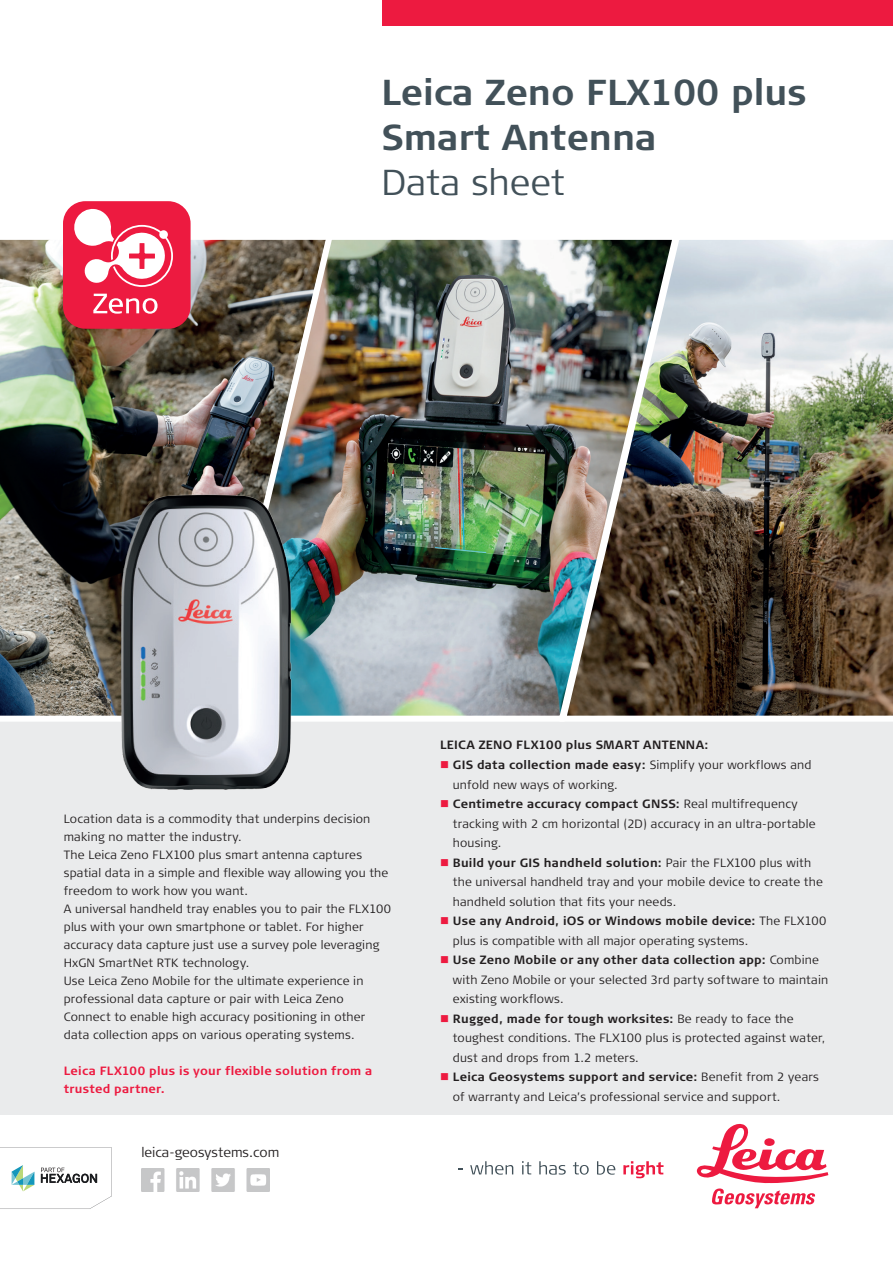
<style>
.page{position:relative;width:893px;height:1263px;background:#fff}
.page>*{position:absolute;margin:0;border:0;box-sizing:border-box;transform-origin:0 0}
.t1{font:700 36px/45px "Signa Column";color:#425159}
.t2{font:300 36px "Signa Column";color:#425159}
.t3{font:300 13.5px "Signa Column";color:#231f20}
.t4{font:300 12px/18px "Signa Column";letter-spacing:.015em;color:#231f20}
.t5{font:700 12px/18px "Signa Column";letter-spacing:.02em;color:#ed1a40}
.t6{font:700 12px "Signa Column";letter-spacing:.025em;color:#231f20}
.s1{color:#ed1a40}
.s2{font-weight:700}
</style>
<div class="page">
<div style="left:0;top:722px;width:893px;height:393px;background:#eaebec"></div>
<img style="left:0;top:239px;width:208px;height:477px">
<img style="left:208px;top:239px;width:348px;height:483px">
<img style="left:556px;top:239px;width:337px;height:477px">
<div style="left:383px;top:0;width:510px;height:26px;background:#ed1a40"></div>
<div style="left:63px;top:201px;width:128px;height:128px;background:#ed1a40;border-radius:22px"></div>
<svg style="left:93px;top:294px;width:65px;height:20px"></svg>
<svg style="left:74px;top:209px;width:99px;height:78px"></svg>
<svg style="left:0;top:1147px;width:112px;height:62px"></svg>
<svg style="left:470px;top:1161px;width:43px;height:14px"></svg>
<svg style="left:522px;top:1161px;width:9px;height:13px"></svg>
<svg style="left:539px;top:1161px;width:27px;height:13px"></svg>
<svg style="left:573px;top:1162px;width:16px;height:13px"></svg>
<svg style="left:597px;top:1161px;width:18px;height:14px"></svg>
<svg style="left:623px;top:1161px;width:40px;height:17px"></svg>
<svg style="left:697px;top:1123px;width:131px;height:85px"></svg>
<img style="left:121px;top:494px;width:170px;height:296px">
<img style="left:142px;top:1168px;width:127px;height:23px">
<h1 class="t1" style="left:381px;top:70px;width:427px">Leica Zeno FLX100 plus<br>Smart Antenna</h1>
<h1 class="t2" style="left:381px;top:159px;width:185px">Data sheet</h1>
<p class="t4" style="left:64px;top:810px;width:329px">Location data is a commodity that underpins decision making no matter the industry.<br>The Leica Zeno FLX100 plus smart antenna captures spatial data in a simple and flexible way allowing you the freedom to work how you want.<br>A universal handheld tray enables you to pair the FLX100 plus with your own smartphone or tablet. For higher accuracy data capture just use a survey pole leveraging HxGN SmartNet RTK technology.<br>Use Leica Zeno Mobile for the ultimate experience in professional data capture or pair with Leica Zeno Connect to enable high accuracy positioning in other data collection apps on various operating systems.</p>
<p class="t5" style="left:64px;top:1062px;width:310px">Leica FLX100 plus is your flexible solution from a trusted partner.</p>
<p class="t3" style="left:141px;top:1144px;width:140px">leica-geosystems.com</p>
<p class="t6" style="left:440px;top:738px;width:270px">LEICA ZENO FLX100 plus SMART ANTENNA:</p>
<p class="t4" style="left:453px;top:755px;width:360px;line-height:19.5px;text-indent:-13px"><span class="s1">■</span> <span class="s2">GIS data collection made easy:</span> Simplify your workflows and unfold new ways of working.</p>
<p class="t4" style="left:453px;top:794px;width:364px;line-height:19.5px;text-indent:-13px"><span class="s1">■</span> <span class="s2">Centimetre accuracy compact GNSS:</span> Real multifrequency tracking with 2 cm horizontal (2D) accuracy in an ultra-portable housing.</p>
<p class="t4" style="left:453px;top:853px;width:371px;line-height:19.5px;text-indent:-13px"><span class="s1">■</span> <span class="s2">Build your GIS handheld solution:</span> Pair the FLX100 plus with the universal handheld tray and your mobile device to create the handheld solution that fits your needs.</p>
<p class="t4" style="left:453px;top:911px;width:375px;line-height:19.5px;text-indent:-13px"><span class="s1">■</span> <span class="s2">Use any Android, iOS or Windows mobile device:</span> The FLX100 plus is compatible with all major operating systems.</p>
<p class="t4" style="left:453px;top:950px;width:377px;line-height:19.5px;text-indent:-13px"><span class="s1">■</span> <span class="s2">Use Zeno Mobile or any other data collection app:</span> Combine with Zeno Mobile or your selected 3rd party software to maintain existing workflows.</p>
<p class="t4" style="left:453px;top:1009px;width:374px;line-height:19.5px;text-indent:-13px"><span class="s1">■</span> <span class="s2">Rugged, made for tough worksites:</span> Be ready to face the toughest conditions. The FLX100 plus is protected against water, dust and drops from 1.2 meters.</p>
<p class="t4" style="left:453px;top:1067px;width:368px;line-height:19.5px;text-indent:-13px"><span class="s1">■</span> <span class="s2">Leica Geosystems support and service:</span> Benefit from 2 years of warranty and Leica’s professional service and support.</p>
</div>
